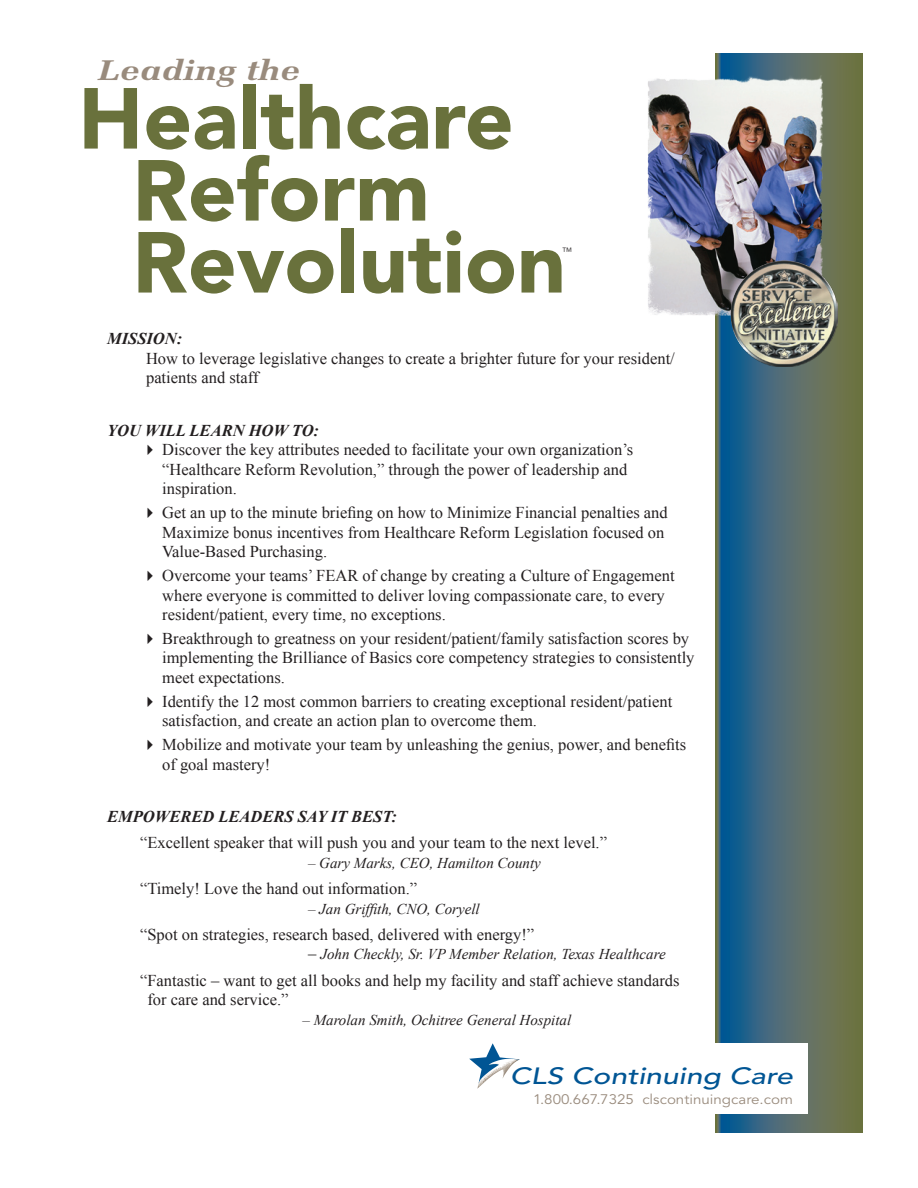
<style>
.page{position:relative;width:918px;height:1188px;background:#fff}
.page>*{position:absolute;margin:0;border:0;box-sizing:border-box;transform-origin:0 0}
.t1{font:900 85.5px/72px "Avenir";color:#69713c}
.t2{font:italic 700 28.5px "Melior LT Std";color:#998b7d;scale:1.25 1}
.t3{font:italic 500 23.4px "Avenir";color:#005594;scale:1.28 1}
.t4{font:16.5px/19.5px "Times New Roman";color:#231f20}
.t5{font:italic 700 16.5px "Times New Roman";color:#231f20}
.t6{font:italic 15px "Times New Roman";color:#231f20}
.t7{font:13.8px "Avenir";color:#998b7d;scale:1.1 1}
.t8{font:300 10.5px "Avenir";color:#231f20}
.s1{font-style:normal;font-size:16.5px}
</style>
<div class="page">
<svg style="left:715px;top:53px;width:147px;height:1080px;background:#4f6c69"></svg>
<img style="left:647px;top:68px;width:182px;height:257px">
<img style="left:731px;top:260px;width:107px;height:107px">
<div style="left:469px;top:1043px;width:338px;height:71px;background:#fff"></div>
<svg style="left:469px;top:1043px;width:51px;height:46px"></svg>
<h2 class="t2" style="left:98px;top:53px;width:163px">Leading the</h2>
<h1 class="t1" style="left:132px;top:82px;width:435px;text-indent:-54px">Healthcare<br>Reform<br>Revolution</h1>
<p class="t8" style="left:562px;top:245px;width:12px">™</p>
<p class="t5" style="left:107px;top:327px;width:77px">MISSION:</p>
<p class="t4" style="left:146px;top:348px;width:530px">How to leverage legislative changes to create a brighter future for your resident/ patients and staff</p>
<p class="t5" style="left:107px;top:419px;width:214px">YOU WILL LEARN HOW TO:</p>
<p class="t4" style="left:162px;top:440px;width:473px;text-indent:-21px">✔ Discover the key attributes needed to facilitate your own organization’s “Healthcare Reform Revolution,” through the power of leadership and inspiration.</p>
<p class="t4" style="left:162px;top:503px;width:507px;text-indent:-21px">✔ Get an up to the minute briefing on how to Minimize Financial penalties and<br>Maximize bonus incentives from Healthcare Reform Legislation focused on<br>Value-Based Purchasing.</p>
<p class="t4" style="left:162px;top:566px;width:514px;text-indent:-21px">✔ Overcome your teams’ FEAR of change by creating a Culture of Engagement where everyone is committed to deliver loving compassionate care, to every resident/patient, every time, no exceptions.</p>
<p class="t4" style="left:162px;top:628px;width:534px;text-indent:-21px">✔ Breakthrough to greatness on your resident/patient/family satisfaction scores by implementing the Brilliance of Basics core competency strategies to consistently meet expectations.</p>
<p class="t4" style="left:162px;top:691px;width:512px;text-indent:-21px">✔ Identify the 12 most common barriers to creating exceptional resident/patient satisfaction, and create an action plan to overcome them.</p>
<p class="t4" style="left:162px;top:735px;width:526px;text-indent:-21px">✔ Mobilize and motivate your team by unleashing the genius, power, and benefits of goal mastery!</p>
<p class="t5" style="left:107px;top:805px;width:291px">EMPOWERED LEADERS SAY IT BEST:</p>
<p class="t4" style="left:140px;top:833px;width:468px">“Excellent speaker that will push you and your team to the next level.”</p>
<p class="t6" style="left:308px;top:852px;width:234px">– Gary Marks, CEO, Hamilton County</p>
<p class="t4" style="left:140px;top:879px;width:279px">“Timely! Love the hand out information.”</p>
<p class="t6" style="left:308px;top:898px;width:173px">– Jan Griffith, CNO, Coryell</p>
<p class="t4" style="left:140px;top:924px;width:396px">“Spot on strategies, research based, delivered with energy!”</p>
<p class="t6" style="left:308px;top:944px;width:359px"><span class="s1">–</span> John Checkly, Sr. VP Member Relation, Texas Healthcare</p>
<p class="t4" style="left:147px;top:970px;width:534px;text-indent:-7px">“Fantastic – want to get all books and help my facility and staff achieve standards for care and service.”</p>
<p class="t6" style="left:302px;top:1009px;width:270px">– Marolan Smith, Ochitree General Hospital</p>
<h3 class="t3" style="left:510px;top:1063px;width:223px">CLS Continuing Care</h3>
<p class="t7" style="left:533px;top:1092px;width:238px">1.800.667.7325 clscontinuingcare.com</p>
</div>
